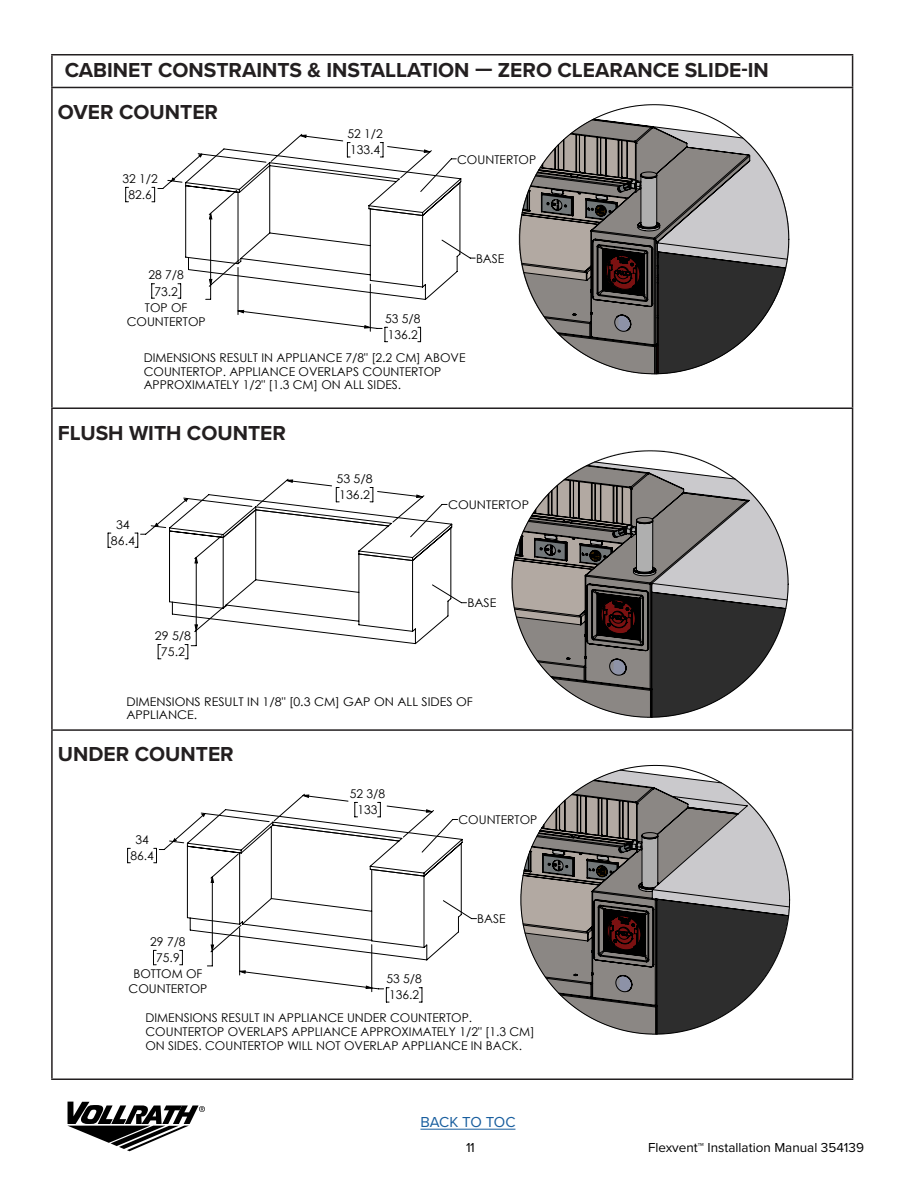
<style>
.page{position:relative;width:918px;height:1188px;background:#fff}
.page>*{position:absolute;margin:0;border:0;box-sizing:border-box;transform-origin:0 0}
.TOC_MM{font:700 21px "Proxima Nova";color:#231f20}
.TOC_MM_copy{font:700 21px "Proxima Nova";color:#231f20}
.t1{font:15px "Proxima Nova";letter-spacing:-.015em;color:#175d9e}
.t2{font:13.5px "Proxima Nova";color:#000}
.t3{font:12.15px/16.2px "Century Gothic";color:#000}
.t4{font:12px/16.2px "Century Gothic";color:#000;text-align:center}
.t5{font:12px/16px "Century Gothic";color:#000;text-align:center;scale:1.04 1}
</style>
<div class="page">
<svg style="left:67px;top:1102px;width:138px;height:49px"></svg>
<hr style="left:420px;top:1129px;width:95px;height:1px;background:#175d9e">
<hr style="left:51px;top:54px;width:802px;height:2px;background:#231f20">
<hr style="left:51px;top:56px;width:2px;height:31px;background:#231f20">
<hr style="left:852px;top:56px;width:1px;height:31px;background:#231f20">
<hr style="left:51px;top:87px;width:802px;height:1px;background:#231f20">
<hr style="left:51px;top:88px;width:2px;height:319px;background:#231f20">
<hr style="left:852px;top:88px;width:1px;height:319px;background:#231f20">
<hr style="left:51px;top:407px;width:802px;height:2px;background:#231f20">
<hr style="left:51px;top:409px;width:2px;height:320px;background:#231f20">
<hr style="left:852px;top:409px;width:1px;height:320px;background:#231f20">
<hr style="left:51px;top:729px;width:802px;height:2px;background:#231f20">
<hr style="left:51px;top:731px;width:2px;height:347px;background:#231f20">
<hr style="left:852px;top:731px;width:1px;height:347px;background:#231f20">
<hr style="left:51px;top:1078px;width:802px;height:2px;background:#231f20">
<svg style="left:172px;top:135px;width:250px;height:193px"></svg>
<svg style="left:519px;top:104px;width:270px;height:159px"></svg>
<svg style="left:521px;top:119px;width:267px;height:255px"></svg>
<svg style="left:185px;top:148px;width:277px;height:153px"></svg>
<img style="left:475px;top:450px;width:319px;height:281px">
<svg style="left:512px;top:451px;width:276px;height:267px"></svg>
<svg style="left:514px;top:462px;width:274px;height:256px"></svg>
<svg style="left:155px;top:480px;width:298px;height:165px"></svg>
<svg style="left:173px;top:795px;width:250px;height:193px"></svg>
<svg style="left:523px;top:770px;width:267px;height:265px"></svg>
<svg style="left:186px;top:809px;width:277px;height:152px"></svg>
<p class="TOC_MM" style="left:65px;top:55px;width:706px">CABINET CONSTRAINTS &amp; INSTALLATION — ZERO CLEARANCE SLIDE-IN</p>
<p class="TOC_MM_copy" style="left:58px;top:96px;width:162px">OVER COUNTER</p>
<p class="t3" style="left:122px;top:170px;width:37px;text-align:center">32 1/2<br>82.6</p>
<p class="t3" style="left:145px;top:267px;width:44px;text-align:center">28 7/8<br>73.2<br>TOP OF</p>
<p class="t3" style="left:127px;top:314px;width:80px">COUNTERTOP</p>
<p class="t3" style="left:348px;top:125px;width:37px">52 1/2<br>133.4</p>
<p class="t3" style="left:385px;top:310px;width:37px">53 5/8<br>136.2</p>
<p class="t3" style="left:457px;top:151px;width:80px">COUNTERTOP</p>
<p class="t3" style="left:476px;top:250px;width:30px">BASE</p>
<p class="t3" style="left:144px;top:351px;width:323px;line-height:13.6px">DIMENSIONS RESULT IN APPLIANCE 7/8" [2.2 CM] ABOVE<br>COUNTERTOP. APPLIANCE OVERLAPS COUNTERTOP<br>APPROXIMATELY 1/2" [1.3 CM] ON ALL SIDES.</p>
<p class="TOC_MM_copy" style="left:58px;top:417px;width:230px">FLUSH WITH COUNTER</p>
<p class="t5" style="left:111px;top:516px;width:25px">34<br>86.4</p>
<p class="t5" style="left:155px;top:628px;width:36px">29 5/8<br>75.2</p>
<p class="t5" style="left:336px;top:471px;width:36px;text-align:left">53 5/8<br>136.2</p>
<p class="t5" style="left:448px;top:497px;width:79px">COUNTERTOP</p>
<p class="t5" style="left:467px;top:595px;width:30px">BASE</p>
<p class="t5" style="left:126px;top:694px;width:335px;line-height:13.5px;text-align:left">DIMENSIONS RESULT IN 1/8" [0.3 CM] GAP ON ALL SIDES OF<br>APPLIANCE.</p>
<p class="TOC_MM_copy" style="left:58px;top:739px;width:177px">UNDER COUNTER</p>
<p class="t4" style="left:130px;top:831px;width:25px">34<br>86.4</p>
<p class="t4" style="left:133px;top:933px;width:71px">29 7/8<br>75.9<br>BOTTOM OF</p>
<p class="t4" style="left:129px;top:980px;width:80px">COUNTERTOP</p>
<p class="t4" style="left:350px;top:785px;width:37px">52 3/8<br>133</p>
<p class="t4" style="left:387px;top:971px;width:37px;text-align:left">53 5/8<br>136.2</p>
<p class="t4" style="left:459px;top:812px;width:80px">COUNTERTOP</p>
<p class="t4" style="left:477px;top:911px;width:30px">BASE</p>
<p class="t4" style="left:145px;top:1011px;width:391px;line-height:13.6px;text-align:left">DIMENSIONS RESULT IN APPLIANCE UNDER COUNTERTOP.<br>COUNTERTOP OVERLAPS APPLIANCE APPROXIMATELY 1/2" [1.3 CM]<br>ON SIDES. COUNTERTOP WILL NOT OVERLAP APPLIANCE IN BACK.</p>
<p class="t1" style="left:420px;top:1111px;width:97px">BACK TO TOC</p>
<p class="t2" style="left:466px;top:1137px;width:10px">11</p>
<p class="t2" style="left:648px;top:1137px;width:217px">Flexvent™ Installation Manual 354139</p>
</div>
